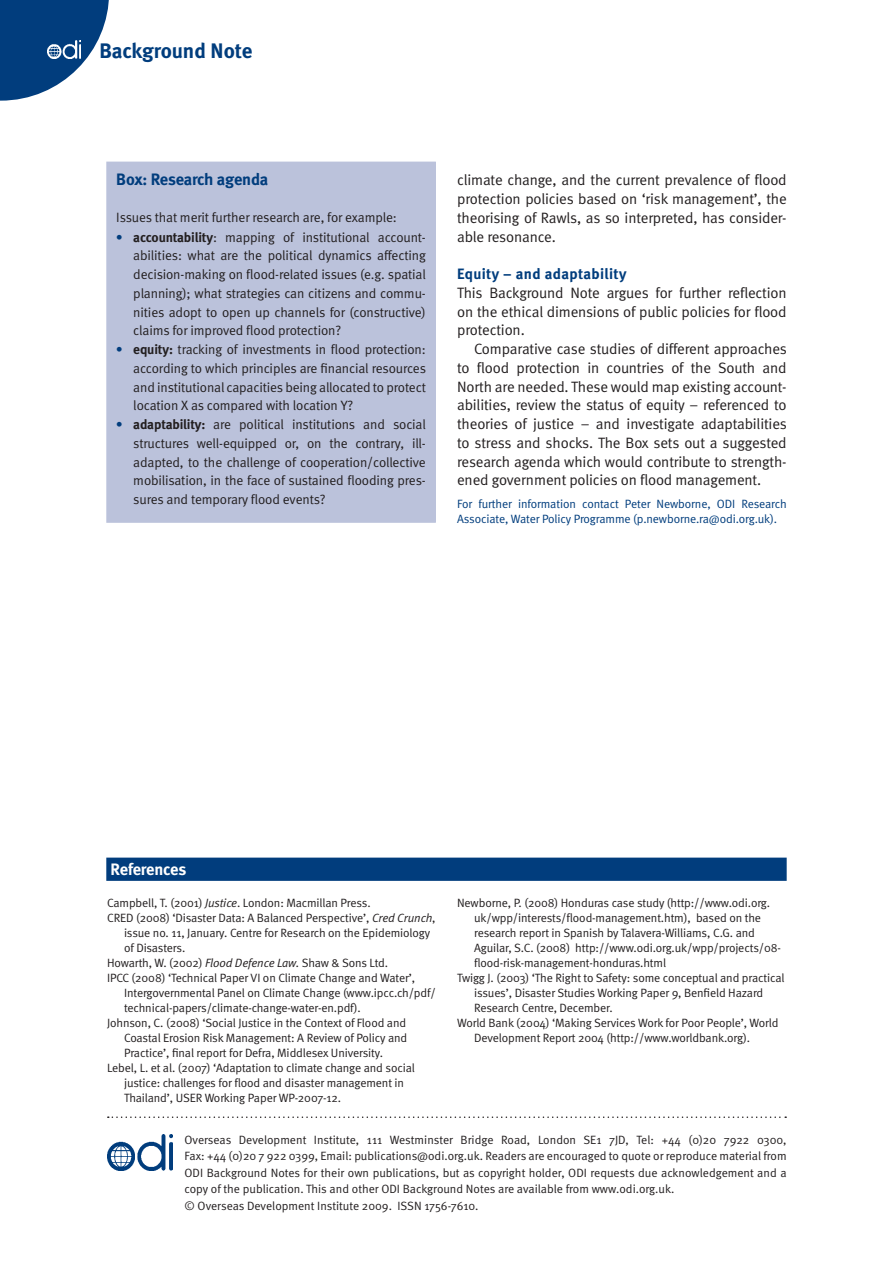
<style>
.page{position:relative;width:893px;height:1263px;background:#fff}
.page>*{position:absolute;margin:0;border:0;box-sizing:border-box;transform-origin:0 0}
.t1{font:700 21px "Meta";letter-spacing:-.005em;color:#013d7d}
.b3_Box_head{font:700 16.5px "Meta";letter-spacing:-.015em;color:#013d7d}
.a8_Footnotes_strap{font:700 16.5px "Meta";letter-spacing:-.015em;color:#fff}
._1_Body_text{font:15px/18.8px "Meta Normal";letter-spacing:-.01em;color:#231f20;text-align:justify}
._2_Body_no_indent{font:15px/18.8px "Meta Normal";letter-spacing:-.01em;color:#231f20;text-align:justify}
._5_Small_subhead{font:700 15px "Meta";letter-spacing:.025em;color:#013d7d}
._6_Bullet_text{font:13.5px/18.8px "Meta Normal";letter-spacing:-.01em;color:#231f20;text-align:justify}
.b2_Box_text_no_inden{font:13.5px "Meta Normal";letter-spacing:-.01em;color:#231f20}
.a7_Footnotes{font:12px/15px "Meta Normal";letter-spacing:-.01em;color:#231f20}
.a4_Sidebar_text{font:12px/16.5px "Meta Normal";color:#231f20;text-align:justify}
._9_End_text{font:12px/15px "Meta Normal";letter-spacing:-.01em;color:#013d7d}
.s1{font-family:"Meta";font-weight:700;color:#013d7d}
.s2{font-family:"Meta";font-weight:700}
.s3{font-style:italic}
</style>
<div class="page">
<svg style="left:0;top:0;width:109px;height:101px"></svg>
<svg style="left:47px;top:40px;width:33px;height:19px"></svg>
<img style="left:48px;top:41px;width:32px;height:18px">
<img style="left:107px;top:1135px;width:66px;height:35px">
<svg style="left:108px;top:1116px;width:678px;height:2px"></svg>
<div style="left:107px;top:162px;width:328px;height:360px;background:#bbc2db"></div>
<div style="left:106px;top:162px;width:330px;height:361px;border:2px solid #bbc2db"></div>
<div style="left:106px;top:858px;width:681px;height:23px;background:#013d7d"></div>
<h1 class="t1" style="left:99px;top:38px;width:154px">Background Note</h1>
<p class="b3_Box_head" style="left:116px;top:169px;width:153px">Box: Research agenda</p>
<p class="b2_Box_text_no_inden" style="left:116px;top:210px;width:282px">Issues that merit further research are, for example:</p>
<p class="_6_Bullet_text" style="left:133px;top:227px;width:294px;text-indent:-17px"><span class="s1">•</span> <span class="s2">accountability</span>: mapping of institutional account&shy;abilities: what are the political dynamics affecting decision-making on flood-related issues (e.g. spatial planning); what strategies can citizens and commu&shy;nities adopt to open up channels for (constructive) claims for improved flood protection?</p>
<p class="_6_Bullet_text" style="left:133px;top:340px;width:294px;text-indent:-17px"><span class="s1">•</span> <span class="s2">equity:</span> tracking of investments in flood protection: according to which principles are financial resources and institutional capacities being allocated to protect location X as compared with location Y?</p>
<p class="_6_Bullet_text" style="left:133px;top:415px;width:294px;text-indent:-17px"><span class="s1">•</span> <span class="s2">adaptability:</span> are political institutions and social structures well-equipped or, on the contrary, ill&shy;adapted, to the challenge of cooperation/collective mobilisation, in the face of sustained flooding pres&shy;sures and temporary flood events?</p>
<p class="_1_Body_text" style="left:457px;top:170px;width:331px">climate change, and the current prevalence of flood protection policies based on ‘risk management’, the theorising of Rawls, as so interpreted, has consider&shy;able resonance.</p>
<p class="_5_Small_subhead" style="left:457px;top:264px;width:171px">Equity – and adaptability</p>
<p class="_2_Body_no_indent" style="left:457px;top:283px;width:331px">This Background Note argues for further reflection on the ethical dimensions of public policies for flood protection.</p>
<p class="_1_Body_text" style="left:457px;top:339px;width:331px;text-indent:17px">Comparative case studies of different approaches to flood protection in countries of the South and North are needed. These would map existing account&shy;abilities, review the status of equity – referenced to theories of justice – and investigate adaptabilities to stress and shocks. The Box sets out a suggested research agenda which would contribute to strength&shy;ened government policies on flood management.</p>
<p class="_9_End_text" style="left:457px;top:496px;width:331px">For further information contact Peter Newborne, ODI Research<br>Associate, Water Policy Programme (p.newborne.ra@odi.org.uk).</p>
<p class="a8_Footnotes_strap" style="left:111px;top:859px;width:77px">References</p>
<p class="a7_Footnotes" style="left:107px;top:895px;width:265px">Campbell, T. (2001) <span class="s3">Justice</span>. London: Macmillan Press.</p>
<p class="a7_Footnotes" style="left:124px;top:910px;width:313px;text-indent:-17px">CRED (2008) ‘Disaster Data: A Balanced Perspective’, <span class="s3">Cred Crunch</span>, issue no. 11, January. Centre for Research on the Epidemiology of Disasters.</p>
<p class="a7_Footnotes" style="left:107px;top:955px;width:283px">Howarth, W. (2002) <span class="s3">Flood Defence Law.</span> Shaw &amp; Sons Ltd.</p>
<p class="a7_Footnotes" style="left:124px;top:970px;width:313px;text-indent:-17px">IPCC (2008) ‘Technical Paper VI on Climate Change and Water’,<br>Intergovernmental Panel on Climate Change (www.ipcc.ch/pdf/ technical-papers/climate-change-water-en.pdf).</p>
<p class="a7_Footnotes" style="left:124px;top:1015px;width:285px;text-align:justify;text-indent:-17px">Johnson, C. (2008) ‘Social Justice in the Context of Flood and Coastal Erosion Risk Management: A Review of Policy and Practice’, final report for Defra, Middlesex University.</p>
<p class="a7_Footnotes" style="left:124px;top:1060px;width:292px;text-indent:-17px">Lebel, L. et al. (2007) ‘Adaptation to climate change and social justice: challenges for flood and disaster management in<br>Thailand’, USER Working Paper WP-2007-12.</p>
<p class="a7_Footnotes" style="left:474px;top:895px;width:308px;text-indent:-17px">Newborne, P. (2008) Honduras case study (http://www.odi.org. uk/wpp/interests/flood-management.htm), based on the research report in Spanish by Talavera-Williams, C.G. and Aguilar, S.C. (2008) http://www.odi.org.uk/wpp/projects/08- flood-risk-management-honduras.html</p>
<p class="a7_Footnotes" style="left:474px;top:970px;width:312px;text-indent:-17px">Twigg J. (2003) ‘The Right to Safety: some conceptual and practical issues’, Disaster Studies Working Paper 9, Benfield Hazard<br>Research Centre, December.</p>
<p class="a7_Footnotes" style="left:474px;top:1015px;width:306px;text-indent:-17px">World Bank (2004) ‘Making Services Work for Poor People’, World<br>Development Report 2004 (http://www.worldbank.org).</p>
<p class="a4_Sidebar_text" style="left:185px;top:1131px;width:604px">Overseas Development Institute, 111 Westminster Bridge Road, London SE1 7JD, Tel: +44 (0)20 7922 0300, Fax: +44 (0)20 7 922 0399, Email: publications@odi.org.uk. Readers are encouraged to quote or reproduce material from ODI Background Notes for their own publications, but as copyright holder, ODI requests due acknowledgement and a copy of the publication. This and other ODI Background Notes are available from www.odi.org.uk.</p>
<p class="a4_Sidebar_text" style="left:185px;top:1197px;width:295px">© Overseas Development Institute 2009. ISSN 1756-7610.</p>
</div>
